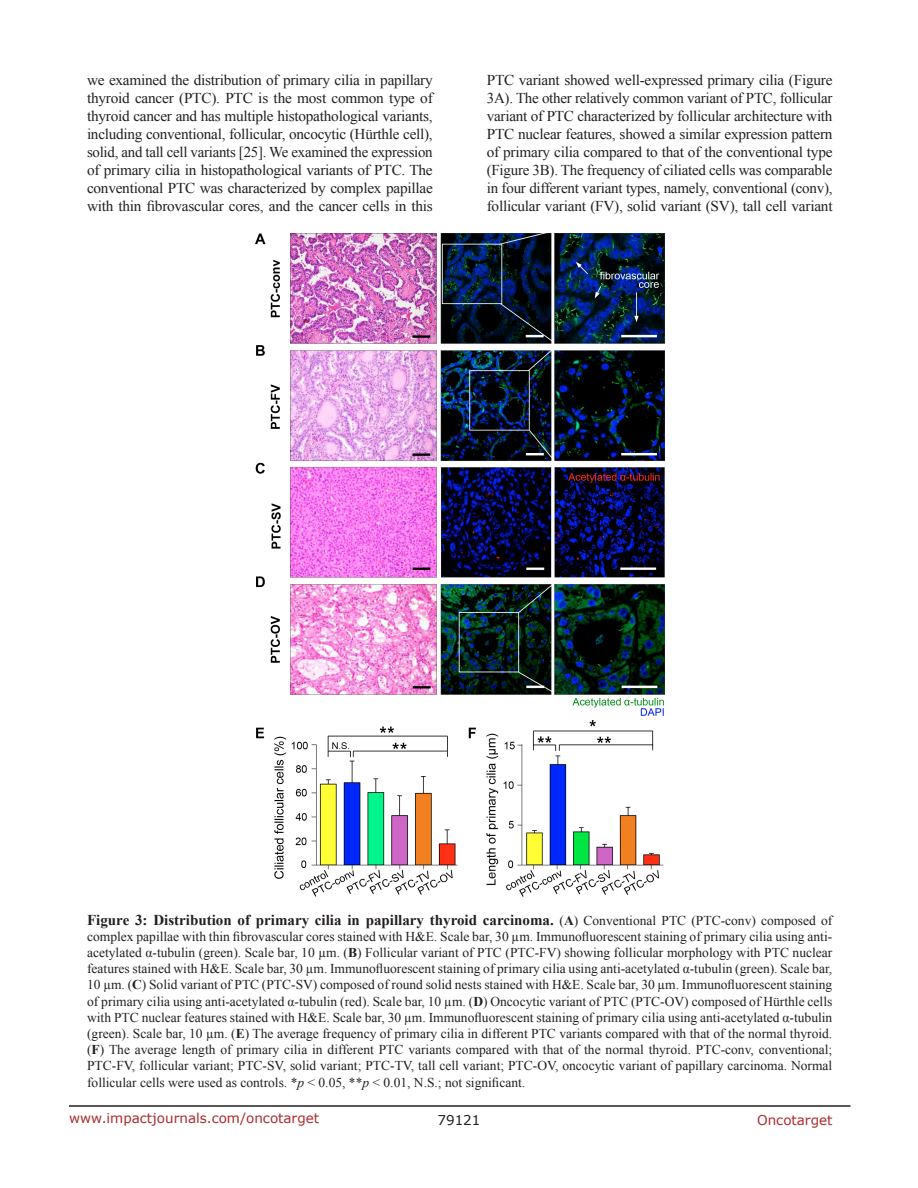
<style>
.page{position:relative;width:918px;height:1188px;background:#fff}
.page>*{position:absolute;margin:0;border:0;box-sizing:border-box;transform-origin:0 0}
.BodyText{font:15px/18px "Times New Roman";letter-spacing:-.015em;color:#231f20;text-align:justify}
.FigureText{font:700 15px "Times New Roman";color:#231f20}
.FigureText-2{font:13.5px/16.2px "Times New Roman";color:#231f20;text-align:justify}
.t1{font:13.5px "Verdana";color:#ac2b31}
.t2{font:13.5px "Verdana";color:#231f20}
.s1{font-weight:400;font-size:13.5px}
.s2{font-size:13.5px}
.s3{font-weight:700}
.s4{font-style:italic}
</style>
<div class="page">
<hr style="left:69px;top:1105px;width:781px;height:2px;background:#231f20">
<img style="left:255px;top:234px;width:409px;height:663px">
<p class="BodyText" style="left:87px;top:71px;width:347px">we examined the distribution of primary cilia in papillary thyroid cancer (PTC). PTC is the most common type of thyroid cancer and has multiple histopathological variants, including conventional, follicular, oncocytic (Hürthle cell), solid, and tall cell variants [25]. We examined the expression of primary cilia in histopathological variants of PTC. The conventional PTC was characterized by complex papillae with thin fibrovascular cores, and the cancer cells in this</p>
<p class="BodyText" style="left:487px;top:71px;width:347px">PTC variant showed well-expressed primary cilia (Figure 3A). The other relatively common variant of PTC, follicular variant of PTC characterized by follicular architecture with PTC nuclear features, showed a similar expression pattern of primary cilia compared to that of the conventional type (Figure 3B). The frequency of ciliated cells was comparable in four different variant types, namely, conventional (conv), follicular variant (FV), solid variant (SV), tall cell variant</p>
<p class="FigureText" style="left:87px;top:909px;width:747px">Figure 3: Distribution of primary cilia in papillary thyroid carcinoma. <span class="s1">(</span><span class="s2">A</span><span class="s1">) Conventional PTC (PTC-conv) composed of</span></p>
<p class="FigureText-2" style="left:87px;top:928px;width:747px">complex papillae with thin fibrovascular cores stained with H&amp;E. Scale bar, 30 µm. Immunofluorescent staining of primary cilia using anti&shy;acetylated α-tubulin (green). Scale bar, 10 µm. (<span class="s3">B</span>) Follicular variant of PTC (PTC-FV) showing follicular morphology with PTC nuclear features stained with H&amp;E. Scale bar, 30 µm. Immunofluorescent staining of primary cilia using anti-acetylated α-tubulin (green). Scale bar, 10 µm. (<span class="s3">C</span>) Solid variant of PTC (PTC-SV) composed of round solid nests stained with H&amp;E. Scale bar, 30 µm. Immunofluorescent staining of primary cilia using anti-acetylated α-tubulin (red). Scale bar, 10 µm. (<span class="s3">D</span>) Oncocytic variant of PTC (PTC-OV) composed of Hürthle cells with PTC nuclear features stained with H&amp;E. Scale bar, 30 µm. Immunofluorescent staining of primary cilia using anti-acetylated α-tubulin (green). Scale bar, 10 µm. (<span class="s3">E</span>) The average frequency of primary cilia in different PTC variants compared with that of the normal thyroid. (<span class="s3">F</span>) The average length of primary cilia in different PTC variants compared with that of the normal thyroid. PTC-conv, conventional; PTC-FV, follicular variant; PTC-SV, solid variant; PTC-TV, tall cell variant; PTC-OV, oncocytic variant of papillary carcinoma. Normal follicular cells were used as controls. *<span class="s4">p</span> &lt; 0.05, **<span class="s4">p</span> &lt; 0.01, N.S.; not significant.</p>
<p class="t1" style="left:69px;top:1109px;width:252px">www.impactjournals.com/oncotarget</p>
<p class="t2" style="left:438px;top:1111px;width:44px">79121</p>
<p class="t1" style="left:757px;top:1111px;width:77px">Oncotarget</p>
</div>
